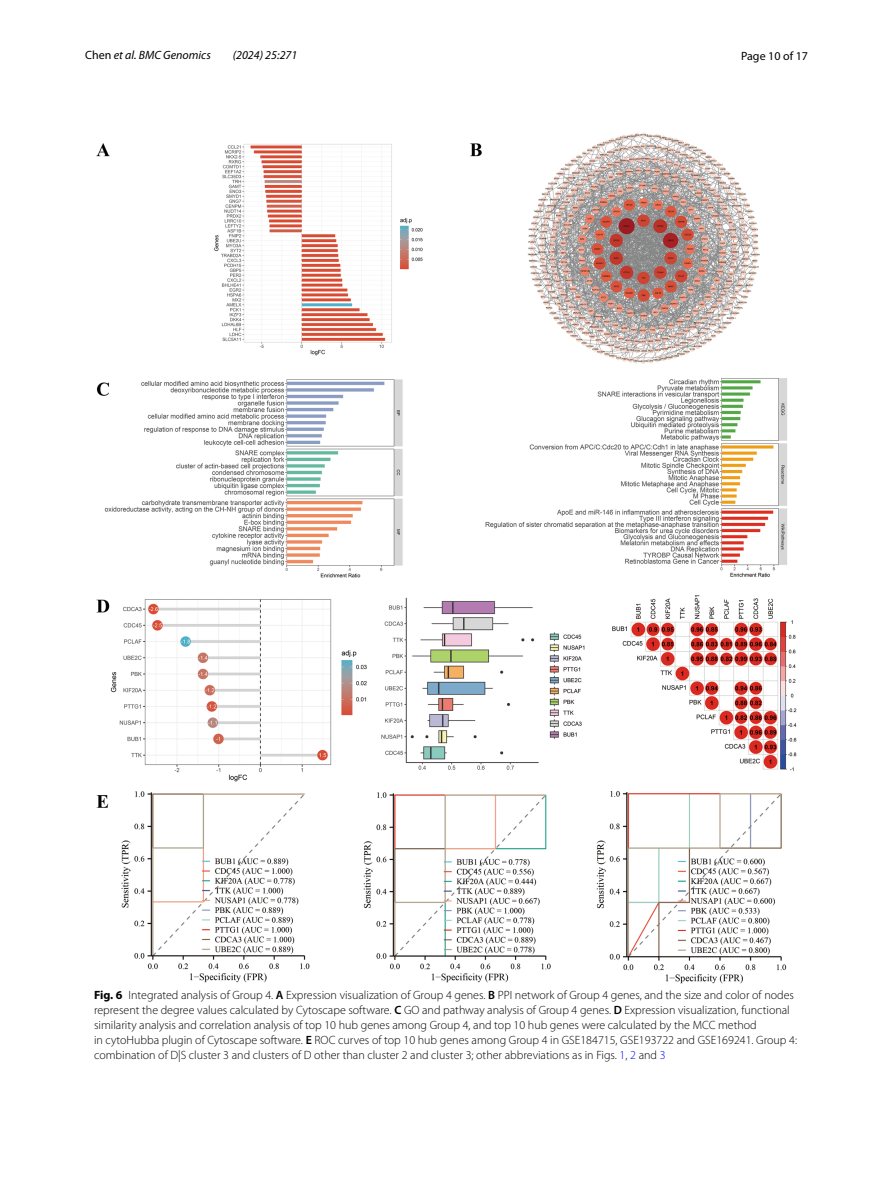
<style>
.page{position:relative;width:893px;height:1187px;background:#fff}
.page>*{position:absolute;margin:0;border:0;box-sizing:border-box;transform-origin:0 0}
.t1{font:300 12px/15px "Myriad Pro";color:#000}
.t2{font:italic 12px "Myriad Pro";color:#000}
.t3{font:12px "Myriad Pro";color:#000}
.s1{font-style:normal}
.s2{font-weight:700}
.s3{font-weight:600}
.s4{color:#00f}
</style>
<div class="page">
<img style="left:96px;top:133px;width:701px;height:850px">
<p class="t2" style="left:85px;top:48px;width:127px"><span class="s1">Chen</span> et al. BMC Genomics</p>
<p class="t2" style="left:233px;top:48px;width:66px">(2024) 25:271</p>
<p class="t3" style="left:741px;top:48px;width:68px">Page 10 of 17</p>
<p class="t1" style="left:94px;top:987px;width:705px"><span class="s2">Fig. 6</span> Integrated analysis of Group 4. <span class="s3">A</span> Expression visualization of Group 4 genes. <span class="s3">B</span> PPI network of Group 4 genes, and the size and color of nodes represent the degree values calculated by Cytoscape software. <span class="s3">C</span> GO and pathway analysis of Group 4 genes. <span class="s3">D</span> Expression visualization, functional similarity analysis and correlation analysis of top 10 hub genes among Group 4, and top 10 hub genes were calculated by the MCC method<br>in cytoHubba plugin of Cytoscape software. <span class="s3">E</span> ROC curves of top 10 hub genes among Group 4 in GSE184715, GSE193722 and GSE169241. Group 4: combination of D|S cluster 3 and clusters of D other than cluster 2 and cluster 3; other abbreviations as in Figs. <span class="s4">1</span>, <span class="s4">2</span> and <span class="s4">3</span></p>
</div>
